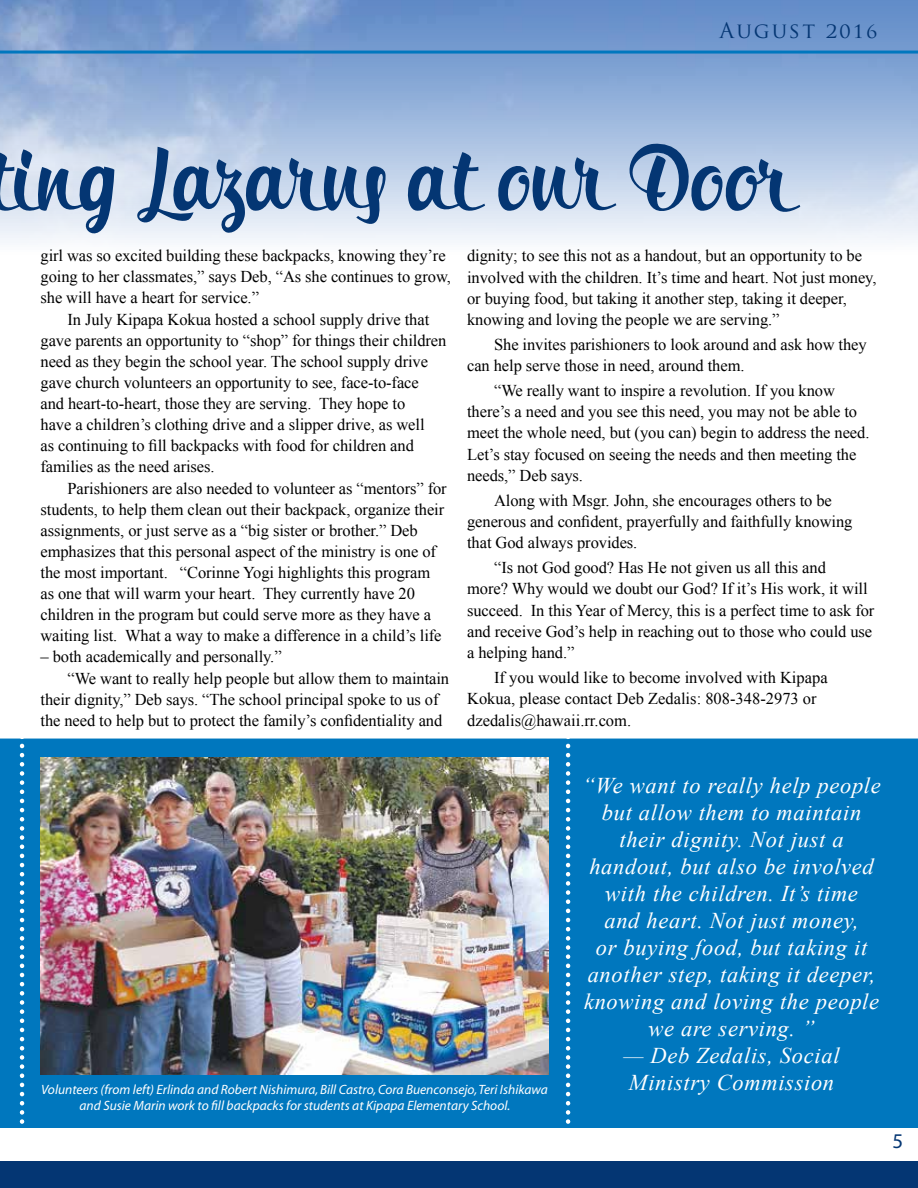
<style>
.page{position:relative;width:918px;height:1188px;background:#fff}
.page>*{position:absolute;margin:0;border:0;box-sizing:border-box;transform-origin:0 0}
.t1{font:87px "Bringin";color:#043673}
.t2{font:italic 22.5px/27px "Times New Roman";letter-spacing:.03em;color:#fff;text-align:center}
.t3{font:21px "Trajan Pro";letter-spacing:.1em;color:#043673}
.t4{font:21px "Myriad";color:#043673}
.t5{font:16.5px/21px "Times New Roman";letter-spacing:-.005em;color:#000}
.t6{font:italic 13.5px/16.5px "Myriad";color:#fff;text-align:center}
</style>
<div class="page">
<img style="left:0;top:0;width:918px;height:243px">
<hr style="left:0;top:51px;width:918px;height:3px;background:#0077be">
<div style="left:0;top:1161px;width:918px;height:27px;background:#043673"></div>
<div style="left:0;top:739px;width:918px;height:389px;background:#0077be"></div>
<img style="left:40px;top:757px;width:509px;height:318px">
<svg style="left:566px;top:738px;width:4px;height:390px"></svg>
<svg style="left:20px;top:738px;width:4px;height:390px"></svg>
<p class="t3" style="left:720px;top:17px;width:159px">August 2016</p>
<h1 class="t1" style="left:-11px;top:115px;width:817px">ting Lazarus at our Door</h1>
<p class="t5" style="left:40px;top:245px;width:412px">girl was so excited building these backpacks, knowing they’re going to her classmates,” says Deb, “As she continues to grow, she will have a heart for service.”</p>
<p class="t5" style="left:40px;top:309px;width:407px;text-indent:27px">In July Kipapa Kokua hosted a school supply drive that gave parents an opportunity to “shop” for things their children need as they begin the school year. The school supply drive gave church volunteers an opportunity to see, face-to-face and heart-to-heart, those they are serving. They hope to<br>have a children’s clothing drive and a slipper drive, as well<br>as continuing to fill backpacks with food for children and families as the need arises.</p>
<p class="t5" style="left:40px;top:477px;width:408px;text-indent:27px">Parishioners are also needed to volunteer as “mentors” for students, to help them clean out their backpack, organize their assignments, or just serve as a “big sister or brother.” Deb emphasizes that this personal aspect of the ministry is one of the most important. “Corinne Yogi highlights this program as one that will warm your heart. They currently have 20 children in the program but could serve more as they have a waiting list. What a way to make a difference in a child’s life</p>
<p class="t5" style="left:40px;top:646px;width:243px">– both academically and personally.”</p>
<p class="t5" style="left:67px;top:667px;width:383px">“We want to really help people but allow them to maintain</p>
<p class="t5" style="left:40px;top:688px;width:400px">their dignity,” Deb says. “The school principal spoke to us of</p>
<p class="t5" style="left:40px;top:709px;width:403px">the need to help but to protect the family’s confidentiality and</p>
<p class="t5" style="left:467px;top:245px;width:411px;line-height:21.5px">dignity; to see this not as a handout, but an opportunity to be involved with the children. It’s time and heart. Not just money, or buying food, but taking it another step, taking it deeper, knowing and loving the people we are serving.”</p>
<p class="t5" style="left:467px;top:333px;width:401px;line-height:21.5px;text-indent:27px">She invites parishioners to look around and ask how they can help serve those in need, around them.</p>
<p class="t5" style="left:467px;top:379px;width:404px;line-height:21.5px;text-indent:27px">“We really want to inspire a revolution. If you know there’s a need and you see this need, you may not be able to meet the whole need, but (you can) begin to address the need.<br>Let’s stay focused on seeing the needs and then meeting the needs,” Deb says.</p>
<p class="t5" style="left:467px;top:489px;width:387px;line-height:21.5px;text-indent:27px">Along with Msgr. John, she encourages others to be generous and confident, prayerfully and faithfully knowing that God always provides.</p>
<p class="t5" style="left:467px;top:556px;width:409px;line-height:21.5px;text-indent:27px">“Is not God good? Has He not given us all this and<br>more? Why would we doubt our God? If it’s His work, it will succeed. In this Year of Mercy, this is a perfect time to ask for and receive God’s help in reaching out to those who could use a helping hand.”</p>
<p class="t5" style="left:467px;top:666px;width:362px;line-height:21.5px;text-indent:27px">If you would like to become involved with Kipapa<br>Kokua, please contact Deb Zedalis: 808-348-2973 or dzedalis@hawaii.rr.com.</p>
<p class="t6" style="left:41px;top:1082px;width:508px">Volunteers (from left) Erlinda and Robert Nishimura, Bill Castro, Cora Buenconsejo, Teri Ishikawa and Susie Marin work to fill backpacks for students at Kipapa Elementary School.</p>
<p class="t2" style="left:582px;top:771px;width:300px">“We want to really help people but allow them to maintain their dignity. Not just a handout, but also be involved with the children. It’s time<br>and heart. Not just money,<br>or buying food, but taking it another step, taking it deeper, knowing and loving the people we are serving. ”</p>
<h2 class="t2" style="left:624px;top:1041px;width:217px;text-align:left">— Deb Zedalis, Social<br>Ministry Commission</h2>
<p class="t4" style="left:892px;top:1131px;width:12px">5</p>
</div>
